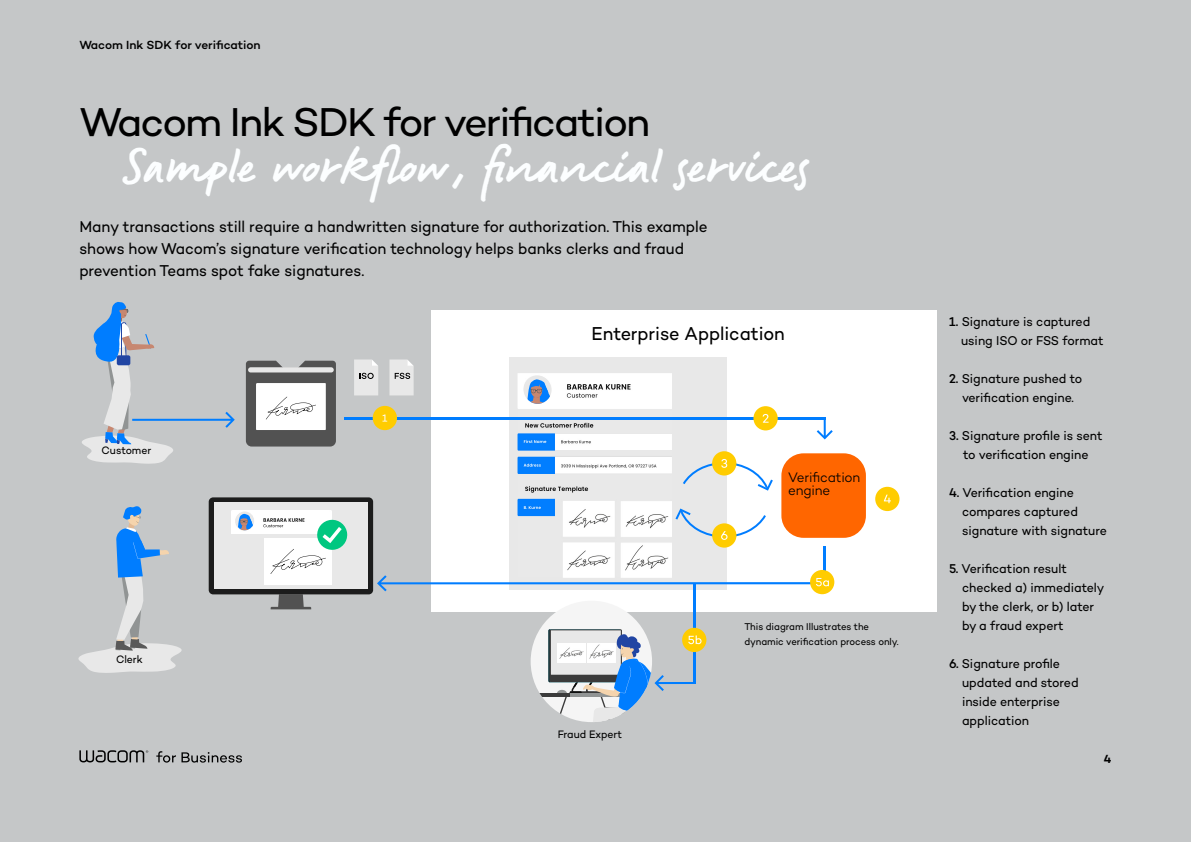
<style>
.page{position:relative;width:1191px;height:842px;background:#c5c7c8}
.page>*{position:absolute;margin:0;border:0;box-sizing:border-box;transform-origin:0 0}
.t1{font:49.2px "Signature Wacom";color:#fcfeff}
.t2{font:41px "Campton Wacom";letter-spacing:-.045em;color:#000}
.t3{font:19px "Campton Wacom";letter-spacing:-.005em;color:#000;scale:.95 1}
.t4{font:16px/22px "Campton Wacom";color:#000;scale:.95 1}
.t5{font:300 14px/12.7px "Campton Wacom";letter-spacing:-.01em;color:#000;scale:.95 1}
.t6{font:13px/19px "Campton Wacom";color:#000;scale:.95 1}
.t7{font:500 12px "Campton Wacom";letter-spacing:-.005em;color:#000}
.t8{font:600 12px "Campton Wacom";color:#000}
.t9{font:11px "Campton Wacom";letter-spacing:-.005em;color:#000;scale:.95 1}
.t10{font:10px/15px "Campton Wacom";letter-spacing:-.005em;color:#000;scale:.95 1}
.s1{font-weight:500}
</style>
<div class="page">
<svg style="left:79px;top:750px;width:163px;height:13px"></svg>
<div style="left:432px;top:310px;width:504px;height:301px;background:#fff"></div>
<div style="left:509px;top:357px;width:217px;height:233px;background:#e8e8e8"></div>
<hr style="left:344px;top:417px;width:481px;height:2px;background:#007dff">
<svg style="left:816px;top:417px;width:16px;height:22px"></svg>
<hr style="left:693px;top:584px;width:2px;height:100px;background:#007dff">
<div style="left:875px;top:487px;width:24px;height:24px;background:#fc0;border-radius:50%"></div>
<svg style="left:884px;top:495px;width:7px;height:8px"></svg>
<div style="left:781px;top:453px;width:85px;height:85px;background:#f60;border-radius:22px"></div>
<div style="left:373px;top:406px;width:24px;height:24px;background:#fc0;border-radius:50%"></div>
<svg style="left:382px;top:414px;width:5px;height:7px"></svg>
<div style="left:753px;top:406px;width:24px;height:24px;background:#fc0;border-radius:50%"></div>
<svg style="left:354px;top:359px;width:24px;height:36px"></svg>
<svg style="left:389px;top:359px;width:24px;height:36px"></svg>
<svg style="left:762px;top:414px;width:6px;height:9px"></svg>
<div style="left:712px;top:451px;width:24px;height:24px;background:#fc0;border-radius:50%"></div>
<svg style="left:683px;top:459px;width:90px;height:32px"></svg>
<img style="left:517px;top:373px;width:155px;height:120px">
<img style="left:517px;top:417px;width:155px;height:2px">
<svg style="left:246px;top:361px;width:90px;height:85px;background:#a4a4a4"></svg>
<svg style="left:82px;top:302px;width:153px;height:162px"></svg>
<div style="left:117px;top:355px;width:13px;height:10px;background:#2145a3;border-radius:2px"></div>
<svg style="left:78px;top:506px;width:104px;height:167px"></svg>
<div style="left:524px;top:376px;width:27px;height:28px;background:#e8e8e8;border-radius:50%"></div>
<svg style="left:524px;top:379px;width:27px;height:25px"></svg>
<div style="left:530px;top:601px;width:122px;height:121px;background:#f5f5f5;border-radius:50%"></div>
<div style="left:810px;top:570px;width:24px;height:24px;background:#fc0;border-radius:50%"></div>
<svg style="left:209px;top:497px;width:620px;height:112px"></svg>
<div style="left:682px;top:628px;width:24px;height:24px;background:#fc0;border-radius:50%"></div>
<svg style="left:537px;top:629px;width:164px;height:93px"></svg>
<p class="t7" style="left:79px;top:37px;width:183px">Wacom Ink SDK for verification</p>
<h2 class="t2" style="left:79px;top:97px;width:572px">Wacom Ink SDK for verification</h2>
<h1 class="t1" style="left:125px;top:134px;width:686px">Sample workflow, financial services</h1>
<p class="t4" style="left:79px;top:215px;width:662px">Many transactions still require a handwritten signature for authorization. This example shows how Wacom’s signature verification technology helps banks clerks and fraud prevention Teams spot fake signatures.</p>
<p class="t9" style="left:102px;top:444px;width:54px">Customer</p>
<p class="t9" style="left:116px;top:653px;width:29px">Clerk</p>
<h3 class="t3" style="left:591px;top:321px;width:205px">Enterprise Application</h3>
<p class="t5" style="left:788px;top:471px;width:77px">Verification engine</p>
<p class="t9" style="left:557px;top:727px;width:69px">Fraud Expert</p>
<p class="t10" style="left:744px;top:619px;width:164px">This diagram Illustrates the dynamic verification process only.</p>
<p class="t6" style="left:961px;top:312px;width:151px;text-indent:-12px"><span class="s1">1.</span> Signature is captured using ISO or FSS format</p>
<p class="t6" style="left:949px;top:369px;width:142px;text-align:center"><span class="s1">2.</span> Signature pushed to verification engine.</p>
<p class="t6" style="left:949px;top:426px;width:163px;text-align:center"><span class="s1">3.</span> Signature profile is sent to verification engine</p>
<p class="t6" style="left:962px;top:483px;width:154px;text-indent:-13px"><span class="s1">4.</span> Verification engine compares captured signature with signature</p>
<p class="t6" style="left:962px;top:559px;width:151px;text-indent:-13px"><span class="s1">5.</span> Verification result checked a) immediately by the clerk, or b) later by a fraud expert</p>
<p class="t6" style="left:962px;top:654px;width:124px;text-indent:-13px"><span class="s1">6.</span> Signature profile updated and stored inside enterprise application</p>
<p class="t8" style="left:1103px;top:751px;width:9px">4</p>
</div>
